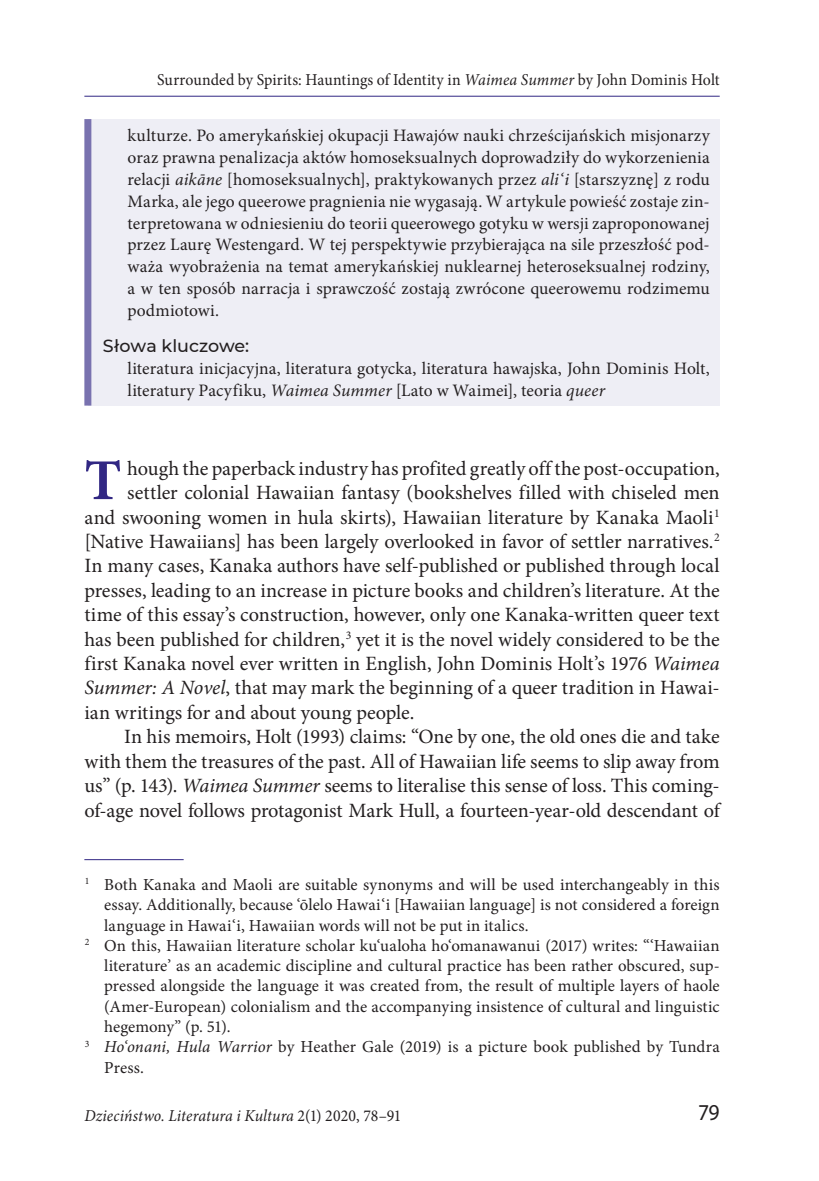
<style>
.page{position:relative;width:819px;height:1181px;background:#fff}
.page>*{position:absolute;margin:0;border:0;box-sizing:border-box;transform-origin:0 0}
.tekst_ini_ang{font:700 57.93px "Minion Pro";color:#312783}
.t1{font:22.75px "Myriad Pro";color:#231f20;scale:.95 1}
.tekst_ini_ang-2{font:20.3px "Minion Pro";color:#231f20}
.tekst_angielski{font:20.3px/24.5px "Minion Pro";letter-spacing:-.01em;color:#231f20;text-align:justify}
.abstrakt{font:17.5px/21.9px "Minion Pro";color:#231f20;text-align:justify}
.abstrakt_slowa{font:17.5px/21.9px "Minion Pro";letter-spacing:.005em;color:#231f20}
.tyt_abstrakt{font:500 17.5px "Montserrat";color:#231f20}
.nota_ang{font:16.8px/20.3px "Minion Pro";letter-spacing:.01em;color:#231f20;text-align:justify}
.pagina{font:16.62px "Minion Pro";color:#231f20;scale:.95 1}
.t2{font:italic 16.62px "Minion Pro";letter-spacing:.005em;color:#231f20;scale:.95 1}
.s1{font-style:italic}
.s2{font-style:normal}
</style>
<div class="page">
<hr style="left:84px;top:96px;width:635px;height:1px;background:#312783">
<div style="left:88px;top:119px;width:631px;height:286px;background:#eeeef5"></div>
<div style="left:84px;top:119px;width:7px;height:286px;background:#7972af"></div>
<hr style="left:84px;top:859px;width:100px;height:1px;background:#312783">
<p class="pagina" style="left:157px;top:69px;width:593px">Surrounded by Spirits: Hauntings of Identity in <span class="s1">Waimea Summer</span> by John Dominis Holt</p>
<p class="abstrakt" style="left:128px;top:124px;width:583px">kulturze. Po amerykańskiej okupacji Hawajów nauki chrześcijańskich misjonarzy oraz prawna penalizacja aktów homoseksualnych doprowadziły do wykorzenienia relacji <span class="s1">aikāne</span> [homoseksualnych], praktykowanych przez <span class="s1">ali‘i</span> [starszyznę] z rodu Marka, ale jego queerowe pragnienia nie wygasają. W artykule powieść zostaje zin&shy;terpretowana w odniesieniu do teorii queerowego gotyku w wersji zaproponowanej przez Laurę Westengard. W tej perspektywie przybierająca na sile przeszłość pod&shy;waża wyobrażenia na temat amerykańskiej nuklearnej heteroseksualnej rodziny, a w ten sposób narracja i sprawczość zostają zwrócone queerowemu rodzimemu podmiotowi.</p>
<p class="tyt_abstrakt" style="left:103px;top:333px;width:148px">Słowa kluczowe:</p>
<p class="abstrakt_slowa" style="left:128px;top:357px;width:583px">literatura inicjacyjna, literatura gotycka, literatura hawajska, John Dominis Holt, literatury Pacyfiku, <span class="s1">Waimea Summer</span> [Lato w Waimei], teoria <span class="s1">queer</span></p>
<p class="tekst_ini_ang" style="left:84px;top:440px;width:39px">T</p>
<p class="tekst_ini_ang-2" style="left:127px;top:454px;width:594px">hough the paperback industry has profited greatly off the post-occupation,</p>
<p class="tekst_ini_ang-2" style="left:127px;top:479px;width:594px">settler colonial Hawaiian fantasy (bookshelves filled with chiseled men</p>
<p class="tekst_ini_ang-2" style="left:84px;top:503px;width:636px">and swooning women in hula skirts), Hawaiian literature by Kanaka Maoli<sup>1</sup></p>
<p class="tekst_ini_ang-2" style="left:84px;top:528px;width:636px">[Native Hawaiians] has been largely overlooked in favor of settler narratives.<sup>2</sup></p>
<p class="tekst_ini_ang-2" style="left:84px;top:552px;width:637px">In many cases, Kanaka authors have self-published or published through local</p>
<p class="tekst_ini_ang-2" style="left:84px;top:577px;width:636px">presses, leading to an increase in picture books and children’s literature. At the</p>
<p class="tekst_ini_ang-2" style="left:84px;top:601px;width:637px">time of this essay’s construction, however, only one Kanaka-written queer text</p>
<p class="tekst_ini_ang-2" style="left:84px;top:625px;width:637px">has been published for children,<sup>3</sup> yet it is the novel widely considered to be the</p>
<p class="tekst_ini_ang-2" style="left:84px;top:650px;width:636px">first Kanaka novel ever written in English, John Dominis Holt’s 1976 <span class="s1">Waimea</span></p>
<p class="tekst_ini_ang-2" style="left:84px;top:674px;width:636px"><span class="s1">Summer: A Novel</span>, that may mark the beginning of a queer tradition in Hawai-</p>
<p class="tekst_ini_ang-2" style="left:84px;top:699px;width:331px">ian writings for and about young people.</p>
<p class="tekst_angielski" style="left:84px;top:724px;width:637px;text-indent:40px">In his memoirs, Holt (1993) claims: “One by one, the old ones die and take with them the treasures of the past. All of Hawaiian life seems to slip away from us” (p. 143). <span class="s1">Waimea Summer</span> seems to literalise this sense of loss. This coming&shy;of-age novel follows protagonist Mark Hull, a fourteen-year-old descendant of</p>
<p class="nota_ang" style="left:104px;top:874px;width:617px;text-indent:-19px"><sup>1</sup> Both Kanaka and Maoli are suitable synonyms and will be used interchangeably in this essay. Additionally, because ‘ōlelo Hawai‘i [Hawaiian language] is not considered a foreign language in Hawai‘i, Hawaiian words will not be put in italics.</p>
<p class="nota_ang" style="left:104px;top:935px;width:617px;text-indent:-19px"><sup>2</sup> On this, Hawaiian literature scholar ku‘ualoha ho‘omanawanui (2017) writes: “‘Hawaiian literature’ as an academic discipline and cultural practice has been rather obscured, sup&shy;pressed alongside the language it was created from, the result of multiple layers of haole (Amer-European) colonialism and the accompanying insistence of cultural and linguistic hegemony” (p. 51).</p>
<p class="nota_ang" style="left:104px;top:1037px;width:617px;text-indent:-19px"><sup>3</sup> <span class="s1">Ho‘onani, Hula Warrior</span> by Heather Gale (2019) is a picture book published by Tundra<br>Press.</p>
<p class="t2" style="left:84px;top:1104px;width:335px">Dzieciństwo. Literatura i Kultura <span class="s2">2(1) 2020, 78–91</span></p>
<p class="t1" style="left:698px;top:1098px;width:24px">79</p>
</div>
